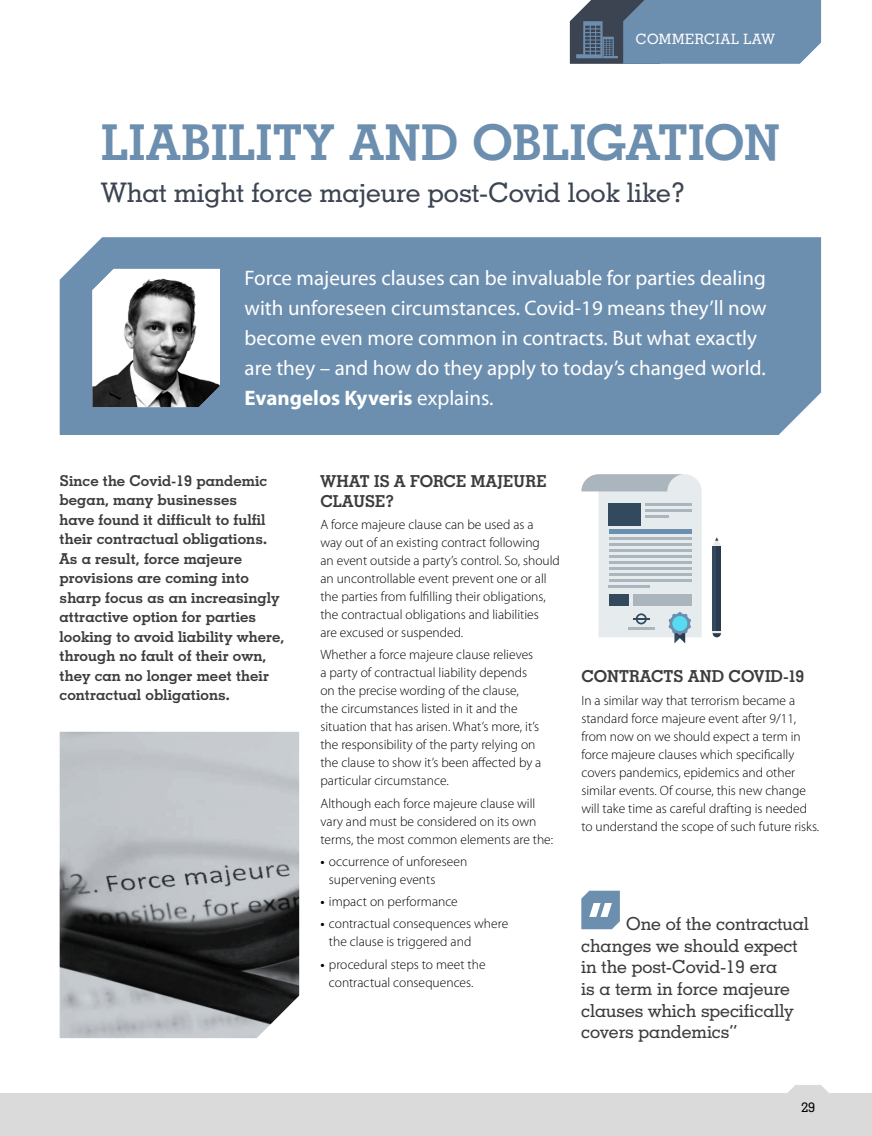
<style>
.page{position:relative;width:872px;height:1136px;background:#fff}
.page>*{position:absolute;margin:0;border:0;box-sizing:border-box;transform-origin:0 0}
.t1{font:700 49.5px "Geometric Slab 703 BT";letter-spacing:.01em;color:#6c8eaf}
.t2{font:500 27px "Geometric Slab 703 BT";color:#3c4451}
.t3{font:21px/30px "Myriad Pro";color:#fff}
.t4{font:500 18px/21.6px "Geometric Slab 703 BT";color:#3c3c3b}
.t5{font:700 16.5px/19.8px "Geometric Slab 703 BT";letter-spacing:-.005em;color:#3c3c3b}
.t6{font:700 15px/19.5px "Geometric Slab 703 BT";letter-spacing:.005em;color:#3c3c3b}
.t7{font:500 14.25px "Geometric Slab 703 BT";letter-spacing:.045em;color:#fff}
.t8{font:300 13.5px/18px "Myriad Pro";color:#000}
.t9{font:500 13.5px "Geometric Slab 703 BT";color:#000}
.s1{font-weight:700}
.s2{font-weight:600}
</style>
<div class="page">
<div style="left:60px;top:237px;width:761px;height:198px;background:#6c8eaf"></div>
<svg style="left:570px;top:0;width:251px;height:64px;background:#6884a1"></svg>
<img style="left:92px;top:269px;width:128px;height:138px">
<svg style="left:581px;top:474px;width:120px;height:169px"></svg>
<svg style="left:712px;top:545px;width:5px;height:86px"></svg>
<hr style="left:717px;top:545px;width:4px;height:86px;background:#293b4d">
<svg style="left:713px;top:537px;width:7px;height:8px"></svg>
<svg style="left:712px;top:631px;width:9px;height:6px"></svg>
<svg style="left:581px;top:890px;width:39px;height:39px"></svg>
<div style="left:0;top:1093px;width:872px;height:42px;background:#dadada"></div>
<svg style="left:788px;top:1085px;width:41px;height:8px"></svg>
<img style="left:60px;top:731px;width:239px;height:306px">
<p class="t7" style="left:636px;top:30px;width:141px">COMMERCIAL LAW</p>
<h1 class="t1" style="left:101px;top:112px;width:680px">LIABILITY AND OBLIGATION</h1>
<h2 class="t2" style="left:101px;top:175px;width:585px">What might force majeure post-Covid look like?</h2>
<p class="t3" style="left:244px;top:262px;width:523px">Force majeures clauses can be invaluable for parties dealing with unforeseen circumstances. Covid-19 means they’ll now become even more common in contracts. But what exactly are they – and how do they apply to today’s changed world.<br><span class="s1">Evangelos Kyveris</span> explains.</p>
<p class="t6" style="left:60px;top:470px;width:226px">Since the Covid-19 pandemic began, many businesses<br>have found it difficult to fulfil their contractual obligations.<br>As a result, force majeure provisions are coming into sharp focus as an increasingly attractive option for parties looking to avoid liability where, through no fault of their own, they can no longer meet their contractual obligations.</p>
<p class="t5" style="left:320px;top:471px;width:228px">WHAT IS A FORCE MAJEURE<br>CLAUSE?</p>
<p class="t8" style="left:320px;top:515px;width:241px">A force majeure clause can be used as a<br>way out of an existing contract following<br>an event outside a party’s control. So, should an uncontrollable event prevent one or all the parties from fulfilling their obligations, the contractual obligations and liabilities<br>are excused or suspended.</p>
<p class="t8" style="left:320px;top:645px;width:222px">Whether a force majeure clause relieves a party of contractual liability depends on the precise wording of the clause,<br>the circumstances listed in it and the situation that has arisen. What’s more, it’s the responsibility of the party relying on the clause to show it’s been affected by a particular circumstance.</p>
<p class="t8" style="left:320px;top:793px;width:234px">Although each force majeure clause will vary and must be considered on its own terms, the most common elements are the:</p>
<p class="t8" style="left:329px;top:852px;width:140px;text-indent:-9px"><span class="s2">•</span> occurrence of unforeseen supervening events</p>
<p class="t8" style="left:320px;top:892px;width:139px"><span class="s2">•</span> impact on performance</p>
<p class="t8" style="left:329px;top:914px;width:181px;text-indent:-9px"><span class="s2">•</span> contractual consequences where the clause is triggered and</p>
<p class="t8" style="left:320px;top:954px;width:167px;text-align:center"><span class="s2">•</span> procedural steps to meet the contractual consequences.</p>
<p class="t5" style="left:581px;top:666px;width:225px">CONTRACTS AND COVID-19</p>
<p class="t8" style="left:581px;top:691px;width:239px">In a similar way that terrorism became a standard force majeure event after 9/11, from now on we should expect a term in force majeure clauses which specifically covers pandemics, epidemics and other similar events. Of course, this new change will take time as careful drafting is needed to understand the scope of such future risks.</p>
<h3 class="t4" style="left:581px;top:912px;width:229px;text-indent:45px">One of the contractual changes we should expect in the post-Covid-19 era<br>is a term in force majeure clauses which specifically covers pandemics”</h3>
<p class="t9" style="left:801px;top:1099px;width:16px">29</p>
</div>
